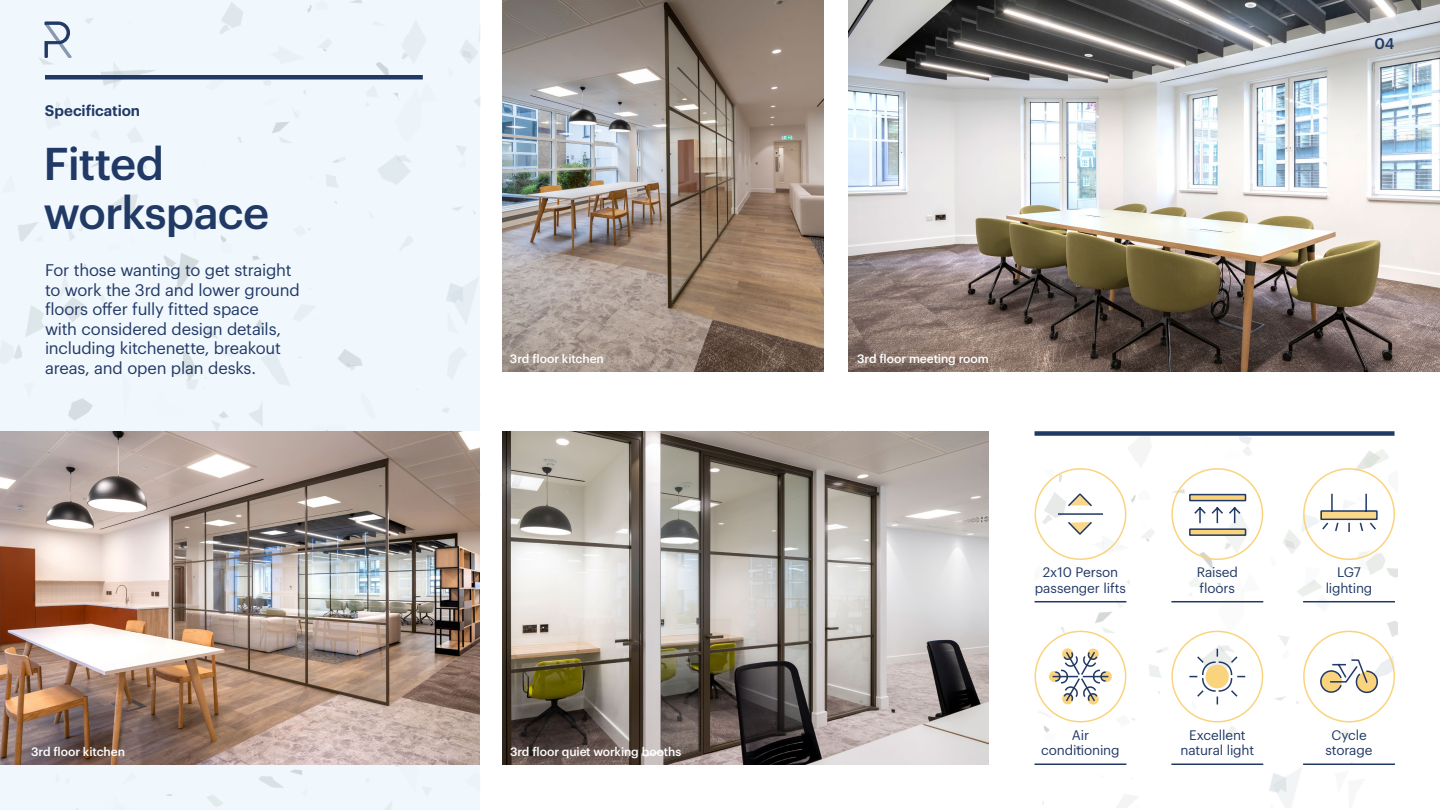
<style>
.page{position:relative;width:1440px;height:810px;background:#fff}
.page>*{position:absolute;margin:0;border:0;box-sizing:border-box;transform-origin:0 0}
.t1{font:500 45px/48.8px "Graphik";letter-spacing:-.02em;color:#213965}
.t2{font:16.5px/19.5px "Graphik";letter-spacing:-.01em;color:#213965}
.t3{font:600 15px "Graphik";letter-spacing:-.005em;color:#213965}
.t4{font:500 15px "Graphik";color:#213965}
.t5{font:13.5px/15.8px "Graphik";letter-spacing:-.01em;color:#213965;text-align:center}
.t6{font:500 12px "Graphik";letter-spacing:-.005em;color:#fff}
</style>
<div class="page">
<img style="left:1387px;top:454px;width:8px;height:52px">
<img style="left:1054px;top:468px;width:20px;height:50px">
<img style="left:1356px;top:449px;width:31px;height:42px">
<img style="left:1035px;top:476px;width:19px;height:49px">
<img style="left:1141px;top:529px;width:14px;height:13px">
<img style="left:1115px;top:484px;width:21px;height:22px">
<img style="left:1173px;top:483px;width:47px;height:21px">
<img style="left:1283px;top:506px;width:42px;height:97px">
<img style="left:1102px;top:526px;width:23px;height:20px">
<img style="left:1220px;top:525px;width:42px;height:78px">
<img style="left:1047px;top:546px;width:7px;height:6px">
<img style="left:1094px;top:546px;width:20px;height:12px">
<img style="left:1198px;top:552px;width:22px;height:96px">
<img style="left:1260px;top:546px;width:2px;height:22px">
<img style="left:1356px;top:546px;width:30px;height:29px">
<img style="left:1116px;top:580px;width:14px;height:28px">
<img style="left:1177px;top:566px;width:23px;height:44px">
<img style="left:1386px;top:568px;width:11px;height:10px">
<img style="left:1093px;top:589px;width:23px;height:62px">
<img style="left:1323px;top:588px;width:23px;height:53px">
<img style="left:1052px;top:627px;width:22px;height:24px">
<img style="left:1323px;top:608px;width:2px;height:23px">
<img style="left:1386px;top:621px;width:11px;height:29px">
<img style="left:1115px;top:629px;width:12px;height:44px">
<img style="left:1158px;top:647px;width:21px;height:51px">
<img style="left:1219px;top:629px;width:23px;height:19px">
<img style="left:1149px;top:651px;width:9px;height:41px">
<img style="left:1379px;top:650px;width:16px;height:43px">
<img style="left:1037px;top:692px;width:35px;height:41px">
<img style="left:1177px;top:692px;width:18px;height:23px">
<img style="left:1242px;top:692px;width:57px;height:23px">
<img style="left:1223px;top:713px;width:19px;height:28px">
<img style="left:1282px;top:713px;width:17px;height:2px">
<img style="left:1323px;top:713px;width:44px;height:51px">
<img style="left:1073px;top:745px;width:20px;height:19px">
<img style="left:1260px;top:763px;width:44px;height:45px">
<div style="left:0;top:0;width:480px;height:810px;background:#f0f7fd"></div>
<img style="left:318px;top:39px;width:13px;height:12px">
<img style="left:307px;top:5px;width:5px;height:8px">
<img style="left:350px;top:0;width:12px;height:3px">
<img style="left:39px;top:58px;width:14px;height:7px">
<img style="left:100px;top:63px;width:45px;height:26px">
<img style="left:145px;top:70px;width:11px;height:4px">
<img style="left:376px;top:62px;width:21px;height:122px">
<img style="left:294px;top:90px;width:12px;height:25px">
<img style="left:376px;top:80px;width:1px;height:40px">
<img style="left:56px;top:102px;width:4px;height:8px">
<img style="left:272px;top:122px;width:19px;height:21px">
<img style="left:91px;top:159px;width:12px;height:8px">
<img style="left:126px;top:165px;width:19px;height:64px">
<img style="left:238px;top:137px;width:4px;height:6px">
<img style="left:103px;top:158px;width:23px;height:53px">
<img style="left:145px;top:148px;width:15px;height:21px">
<img style="left:335px;top:158px;width:9px;height:46px">
<img style="left:396px;top:139px;width:15px;height:45px">
<img style="left:189px;top:199px;width:19px;height:190px">
<img style="left:22px;top:222px;width:16px;height:19px">
<img style="left:217px;top:222px;width:9px;height:21px">
<img style="left:18px;top:225px;width:4px;height:16px">
<img style="left:164px;top:253px;width:25px;height:11px">
<img style="left:252px;top:255px;width:8px;height:5px">
<img style="left:65px;top:264px;width:40px;height:42px">
<img style="left:167px;top:264px;width:22px;height:48px">
<img style="left:446px;top:283px;width:18px;height:21px">
<img style="left:41px;top:306px;width:43px;height:21px">
<img style="left:208px;top:312px;width:13px;height:26px">
<img style="left:252px;top:319px;width:18px;height:107px">
<img style="left:14px;top:345px;width:8px;height:14px">
<img style="left:183px;top:350px;width:6px;height:38px">
<img style="left:338px;top:349px;width:24px;height:19px">
<img style="left:70px;top:398px;width:23px;height:12px">
<img style="left:443px;top:408px;width:6px;height:5px">
<img style="left:68px;top:410px;width:22px;height:11px">
<img style="left:212px;top:411px;width:40px;height:19px">
<img style="left:272px;top:769px;width:30px;height:19px">
<img style="left:259px;top:776px;width:13px;height:11px">
<img style="left:385px;top:802px;width:7px;height:8px">
<svg style="left:1062px;top:648px;width:11px;height:12px"></svg>
<div style="left:1088px;top:649px;width:11px;height:11px;background:#fad37c;border-radius:50%"></div>
<div style="left:1101px;top:671px;width:11px;height:11px;background:#fad37c;border-radius:50%"></div>
<div style="left:1049px;top:671px;width:11px;height:11px;background:#fad37c;border-radius:50%"></div>
<div style="left:1062px;top:693px;width:11px;height:11px;background:#fad37c;border-radius:50%"></div>
<svg style="left:1088px;top:693px;width:11px;height:12px"></svg>
<svg style="left:1189px;top:494px;width:57px;height:7px"></svg>
<svg style="left:1189px;top:528px;width:57px;height:8px"></svg>
<img style="left:502px;top:0;width:321px;height:372px">
<div style="left:1035px;top:431px;width:360px;height:5px;background:#213965"></div>
<img style="left:849px;top:0;width:591px;height:372px">
<hr style="left:1035px;top:764px;width:91px;height:1px;background:#213965">
<svg style="left:1052px;top:651px;width:57px;height:51px"></svg>
<div style="left:1035px;top:631px;width:91px;height:92px;border:2px solid #fad37c;border-radius:50%"></div>
<hr style="left:1171px;top:601px;width:92px;height:1px;background:#213965">
<hr style="left:1171px;top:764px;width:92px;height:1px;background:#213965">
<svg style="left:1194px;top:507px;width:47px;height:17px"></svg>
<svg style="left:1189px;top:648px;width:57px;height:57px"></svg>
<div style="left:1171px;top:468px;width:92px;height:92px;border:2px solid #fad37c;border-radius:50%"></div>
<div style="left:1171px;top:631px;width:92px;height:92px;border:2px solid #fad37c;border-radius:50%"></div>
<hr style="left:1303px;top:601px;width:92px;height:1px;background:#213965">
<hr style="left:1303px;top:764px;width:92px;height:1px;background:#213965">
<div style="left:1303px;top:468px;width:92px;height:92px;border:2px solid #fad37c;border-radius:50%"></div>
<div style="left:1303px;top:631px;width:92px;height:92px;border:2px solid #fad37c;border-radius:50%"></div>
<img style="left:502px;top:431px;width:486px;height:334px">
<img style="left:0;top:431px;width:480px;height:334px">
<hr style="left:1035px;top:601px;width:91px;height:1px;background:#213965">
<svg style="left:1057px;top:492px;width:47px;height:44px"></svg>
<div style="left:1035px;top:468px;width:91px;height:92px;border:2px solid #fad37c;border-radius:50%"></div>
<svg style="left:1320px;top:493px;width:58px;height:40px"></svg>
<svg style="left:1320px;top:659px;width:59px;height:35px"></svg>
<svg style="left:44px;top:21px;width:28px;height:37px"></svg>
<div style="left:45px;top:75px;width:378px;height:5px;background:#213965"></div>
<p class="t3" style="left:45px;top:99px;width:97px">Specification</p>
<h1 class="t1" style="left:44px;top:136px;width:227px">Fitted workspace</h1>
<p class="t2" style="left:45px;top:259px;width:256px">For those wanting to get straight to work the 3rd and lower ground floors offer fully fitted space<br>with considered design details, including kitchenette, breakout areas, and open plan desks.</p>
<p class="t6" style="left:510px;top:349px;width:95px">3rd floor kitchen</p>
<p class="t6" style="left:857px;top:349px;width:133px">3rd floor meeting room</p>
<p class="t4" style="left:1375px;top:32px;width:22px">04</p>
<p class="t6" style="left:31px;top:743px;width:95px">3rd floor kitchen</p>
<p class="t6" style="left:510px;top:743px;width:173px">3rd floor quiet working booths</p>
<p class="t5" style="left:1035px;top:563px;width:93px">2x10 Person passenger lifts</p>
<p class="t5" style="left:1041px;top:726px;width:80px">Air conditioning</p>
<p class="t5" style="left:1197px;top:563px;width:43px;text-align:left">Raised floors</p>
<p class="t5" style="left:1181px;top:726px;width:75px">Excellent natural light</p>
<p class="t5" style="left:1326px;top:563px;width:48px">LG7 lighting</p>
<p class="t5" style="left:1326px;top:726px;width:48px">Cycle storage</p>
</div>
